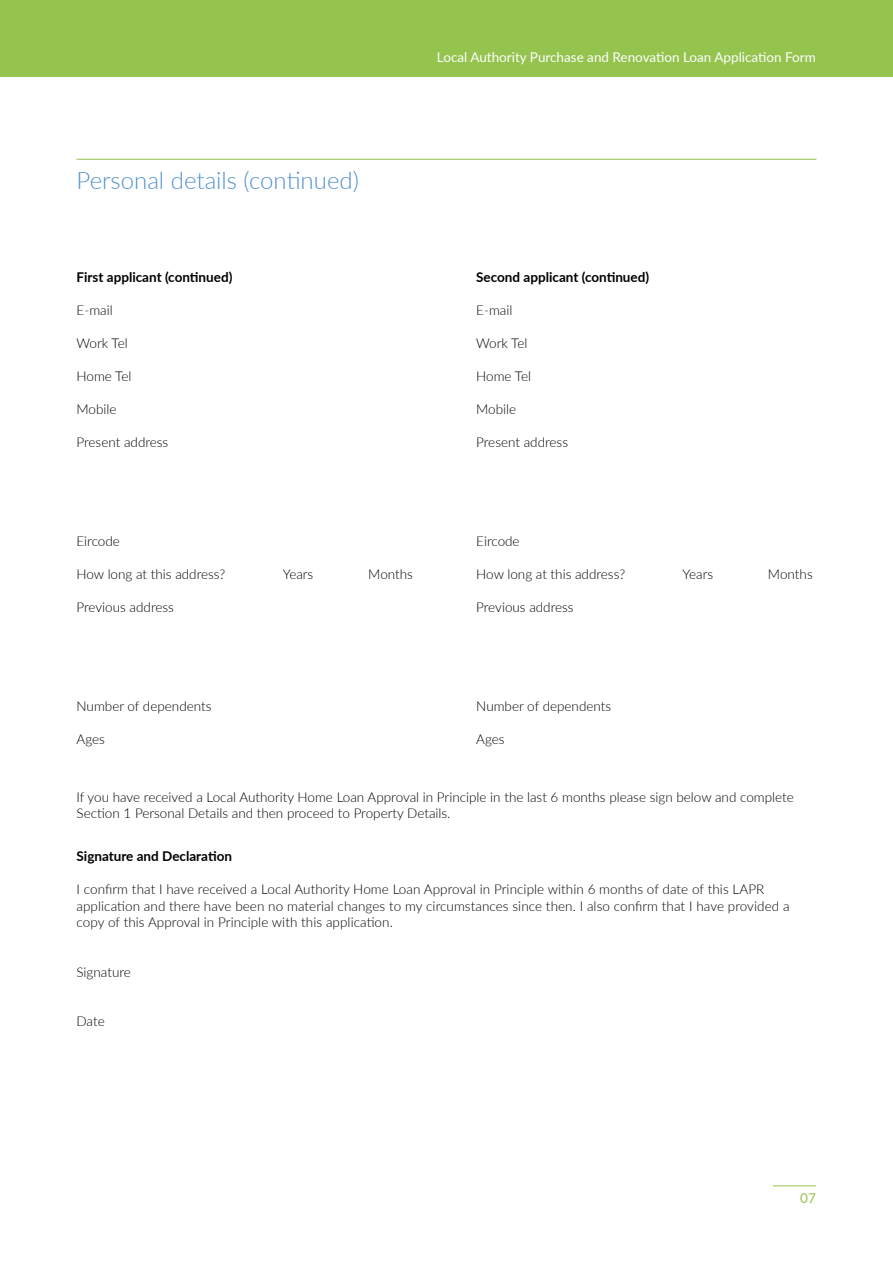
<style>
.page{position:relative;width:893px;height:1263px;background:#fff}
.page>*{position:absolute;margin:0;border:0;box-sizing:border-box;transform-origin:0 0}
.HA_AR19_H2{font:300 24px "Lato";color:#5191cd}
.HA_AR19_Body{font:300 13.5px/16.5px "Lato";color:#000}
.HA_AR19_Body-2{font:700 13.5px "Lato";color:#000}
.t1{font:13.5px "Lato";color:#fff}
.t2{font:13.5px "Lato";color:#94c34e}
</style>
<div class="page">
<hr style="left:77px;top:159px;width:739px;height:1px;background:#94c34e">
<div style="left:0;top:0;width:893px;height:77px;background:#94c34e"></div>
<hr style="left:773px;top:1185px;width:43px;height:1px;background:#94c34e">
<p class="t1" style="left:437px;top:47px;width:380px">Local Authority Purchase and Renovation Loan Application Form</p>
<p class="HA_AR19_H2" style="left:77px;top:164px;width:284px">Personal details (continued)</p>
<p class="HA_AR19_Body-2" style="left:77px;top:267px;width:157px">First applicant (continued)</p>
<p class="HA_AR19_Body" style="left:77px;top:302px;width:38px">E-mail</p>
<p class="HA_AR19_Body" style="left:77px;top:335px;width:53px">Work Tel</p>
<p class="HA_AR19_Body" style="left:77px;top:368px;width:56px">Home Tel</p>
<p class="HA_AR19_Body" style="left:77px;top:401px;width:42px">Mobile</p>
<p class="HA_AR19_Body" style="left:77px;top:434px;width:93px">Present address</p>
<p class="HA_AR19_Body" style="left:77px;top:533px;width:45px">Eircode</p>
<p class="HA_AR19_Body" style="left:77px;top:566px;width:150px">How long at this address?</p>
<p class="HA_AR19_Body" style="left:283px;top:566px;width:32px">Years</p>
<p class="HA_AR19_Body" style="left:368px;top:566px;width:46px">Months</p>
<p class="HA_AR19_Body" style="left:77px;top:599px;width:99px">Previous address</p>
<p class="HA_AR19_Body" style="left:77px;top:698px;width:136px">Number of dependents</p>
<p class="HA_AR19_Body" style="left:77px;top:731px;width:30px">Ages</p>
<p class="HA_AR19_Body-2" style="left:476px;top:267px;width:174px">Second applicant (continued)</p>
<p class="HA_AR19_Body" style="left:476px;top:302px;width:38px">E-mail</p>
<p class="HA_AR19_Body" style="left:476px;top:335px;width:53px">Work Tel</p>
<p class="HA_AR19_Body" style="left:476px;top:368px;width:56px">Home Tel</p>
<p class="HA_AR19_Body" style="left:476px;top:401px;width:42px">Mobile</p>
<p class="HA_AR19_Body" style="left:476px;top:434px;width:93px">Present address</p>
<p class="HA_AR19_Body" style="left:476px;top:533px;width:45px">Eircode</p>
<p class="HA_AR19_Body" style="left:476px;top:566px;width:150px">How long at this address?</p>
<p class="HA_AR19_Body" style="left:682px;top:566px;width:32px">Years</p>
<p class="HA_AR19_Body" style="left:768px;top:566px;width:46px">Months</p>
<p class="HA_AR19_Body" style="left:476px;top:599px;width:99px">Previous address</p>
<p class="HA_AR19_Body" style="left:476px;top:698px;width:136px">Number of dependents</p>
<p class="HA_AR19_Body" style="left:476px;top:731px;width:30px">Ages</p>
<p class="HA_AR19_Body" style="left:77px;top:788px;width:719px">If you have received a Local Authority Home Loan Approval in Principle in the last 6 months please sign below and complete<br>Section 1 Personal Details and then proceed to Property Details.</p>
<p class="HA_AR19_Body-2" style="left:77px;top:846px;width:157px">Signature and Declaration</p>
<p class="HA_AR19_Body" style="left:77px;top:881px;width:714px">I confirm that I have received a Local Authority Home Loan Approval in Principle within 6 months of date of this LAPR application and there have been no material changes to my circumstances since then. I also confirm that I have provided a copy of this Approval in Principle with this application.</p>
<p class="HA_AR19_Body" style="left:77px;top:963px;width:56px">Signature</p>
<p class="HA_AR19_Body" style="left:77px;top:1013px;width:30px">Date</p>
<p class="t2" style="left:800px;top:1189px;width:17px">07</p>
</div>
